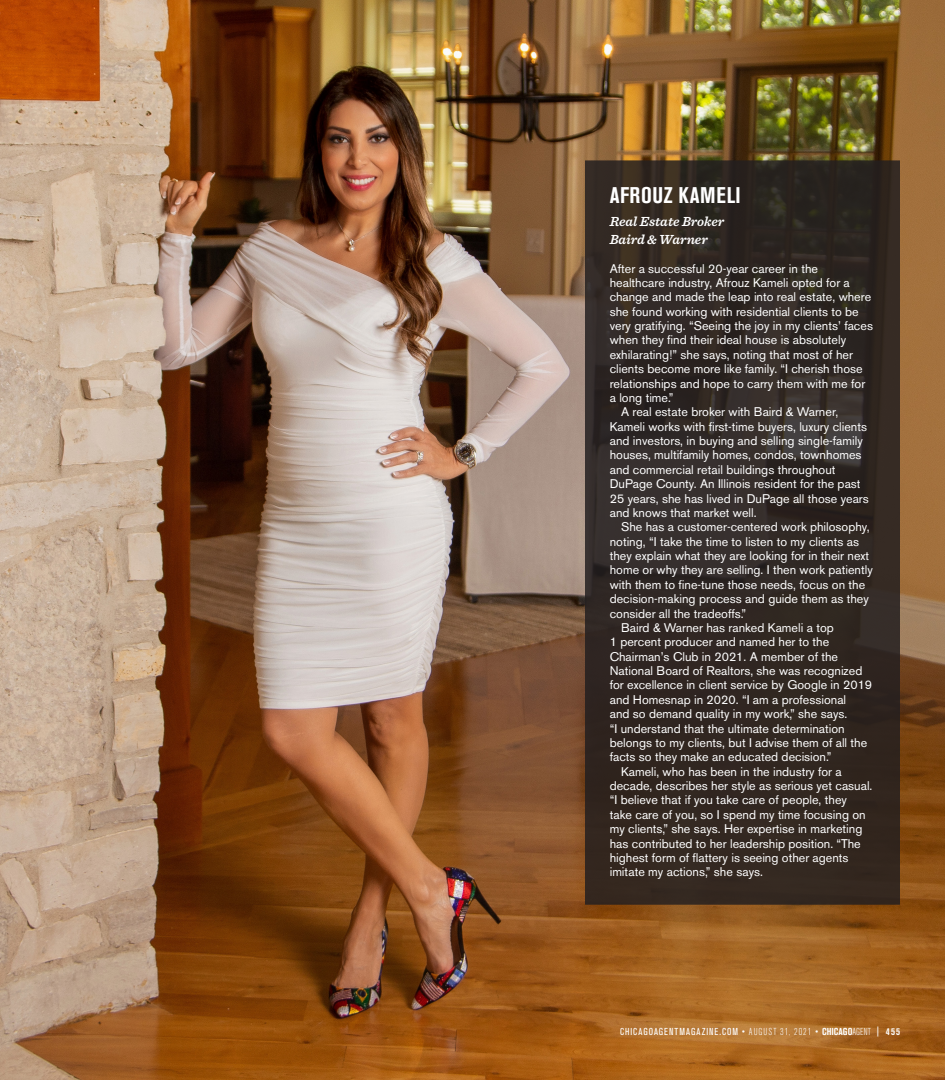
<style>
.page{position:relative;width:945px;height:1080px;background:#fff}
.page>*{position:absolute;margin:0;border:0;box-sizing:border-box;transform-origin:0 0}
.NAME_-_WW_2015{font:700 condensed 22.5px "Akzidenz Grotesk BE";letter-spacing:.03em;color:#fff}
.INFO_-_WW_2015{font:italic 600 13.75px "Sentinel";color:#fff}
.BIO_-_WW_2015{font:12.5px/14.4px "Akzidenz Grotesk BE";color:#fff}
.t1{font:condensed 10px "Akzidenz Grotesk BE";letter-spacing:.095em;color:#fff}
.s1{font-weight:300}
.s2{font-weight:700}
</style>
<div class="page">
<img style="left:0;top:0;width:945px;height:1080px">
<svg style="left:636px;top:211px;width:213px;height:643px;background:#312824"></svg>
<div style="left:585px;top:160px;width:315px;height:745px;border:50px solid #231f20"></div>
<p class="NAME_-_WW_2015" style="left:610px;top:182px;width:132px">AFROUZ KAMELI</p>
<p class="INFO_-_WW_2015" style="left:610px;top:211px;width:116px">Real Estate Broker</p>
<p class="INFO_-_WW_2015" style="left:610px;top:229px;width:100px">Baird &amp; Warner</p>
<p class="BIO_-_WW_2015" style="left:610px;top:261px;width:265px">After a successful 20-year career in the healthcare industry, Afrouz Kameli opted for a change and made the leap into real estate, where she found working with residential clients to be very gratifying. “Seeing the joy in my clients’ faces when they find their ideal house is absolutely exhilarating!” she says, noting that most of her clients become more like family. “I cherish those relationships and hope to carry them with me for a long time.”</p>
<p class="BIO_-_WW_2015" style="left:610px;top:405px;width:261px;text-indent:11px">A real estate broker with Baird &amp; Warner, Kameli works with first-time buyers, luxury clients and investors, in buying and selling single-family houses, multifamily homes, condos, townhomes and commercial retail buildings throughout DuPage County. An Illinois resident for the past 25 years, she has lived in DuPage all those years and knows that market well.</p>
<p class="BIO_-_WW_2015" style="left:610px;top:520px;width:265px;text-indent:11px">She has a customer-centered work philosophy, noting, “I take the time to listen to my clients as they explain what they are looking for in their next home or why they are selling. I then work patiently with them to fine-tune those needs, focus on the decision-making process and guide them as they consider all the tradeoffs.”</p>
<p class="BIO_-_WW_2015" style="left:610px;top:620px;width:264px;text-indent:11px">Baird &amp; Warner has ranked Kameli a top<br>1 percent producer and named her to the Chairman’s Club in 2021. A member of the National Board of Realtors, she was recognized for excellence in client service by Google in 2019 and Homesnap in 2020. “I am a professional<br>and so demand quality in my work,” she says.<br>“I understand that the ultimate determination belongs to my clients, but I advise them of all the facts so they make an educated decision.”</p>
<p class="BIO_-_WW_2015" style="left:610px;top:764px;width:264px;text-indent:11px">Kameli, who has been in the industry for a decade, describes her style as serious yet casual. “I believe that if you take care of people, they take care of you, so I spend my time focusing on my clients,” she says. Her expertise in marketing has contributed to her leadership position. “The highest form of flattery is seeing other agents imitate my actions,” she says.</p>
<p class="t1" style="left:620px;top:1026px;width:281px">CHICAGOAGENTMAGAZINE.COM <span class="s1">• AUGUST 31, 2021 •</span> <span class="s2">CHICAGO</span><span class="s1">AGENT</span> | <span class="s2">455</span></p>
</div>
